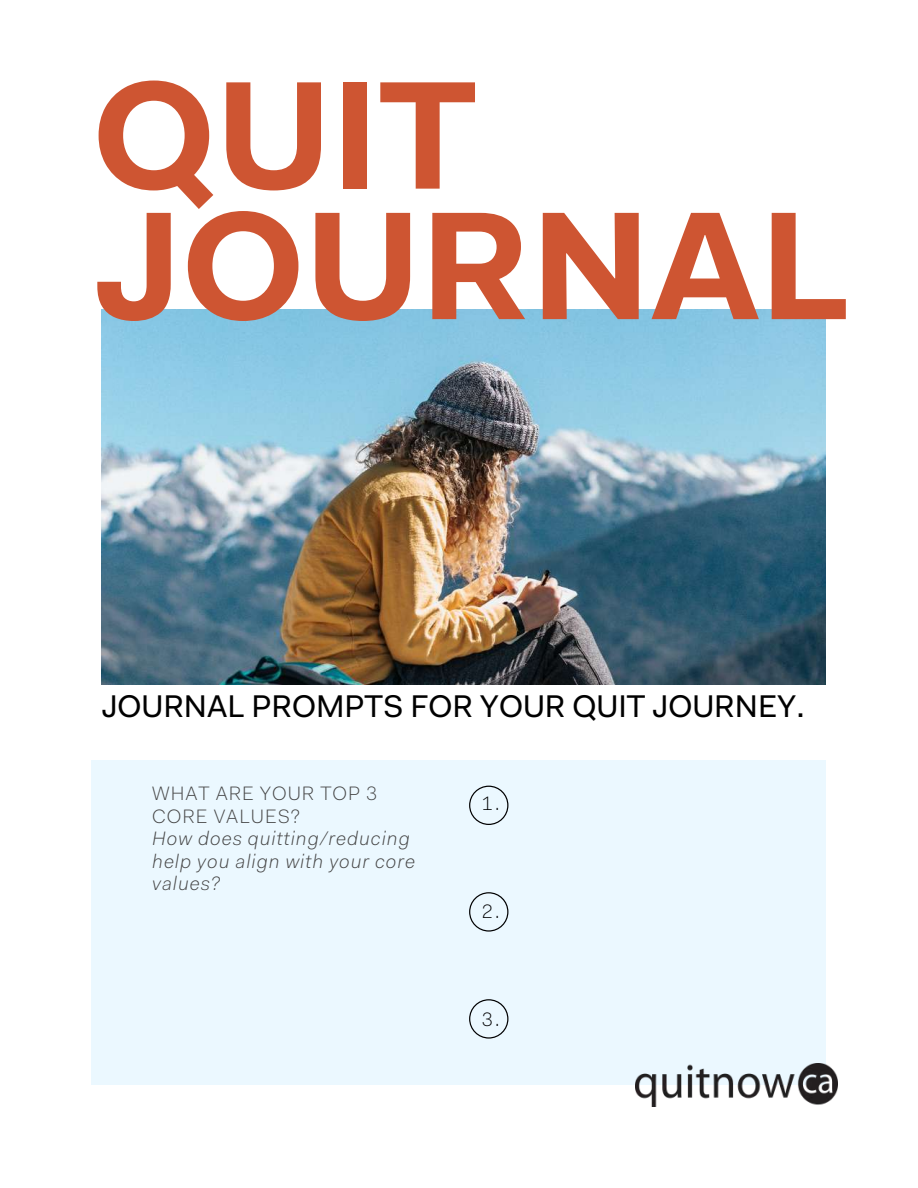
<style>
.page{position:relative;width:918px;height:1188px;background:#fff}
.page>*{position:absolute;margin:0;border:0;box-sizing:border-box;transform-origin:0 0}
.t1{font:700 154.5px/130.5px "Fakt Pro";color:#ce5532}
.t2{font:31.5px "Fakt Pro";color:#000}
.t3{font:italic 300 19.5px/22.5px "Fakt Pro";letter-spacing:.05em;color:#444}
.t4{font:300 19.5px/22.5px "Fakt Pro";letter-spacing:.05em;color:#444}
.t5{font:300 19.5px "Fakt Pro";color:#000}
</style>
<div class="page">
<img style="left:101px;top:310px;width:725px;height:374px">
<div style="left:92px;top:761px;width:734px;height:324px;background:#ebf8ff"></div>
<svg style="left:469px;top:786px;width:39px;height:39px"></svg>
<svg style="left:469px;top:892px;width:39px;height:40px"></svg>
<svg style="left:469px;top:999px;width:39px;height:40px"></svg>
<img style="left:636px;top:1063px;width:201px;height:44px">
<h1 class="t1" style="left:92px;top:85px;width:762px">QUIT<br>JOURNAL</h1>
<h2 class="t2" style="left:101px;top:694px;width:705px">JOURNAL PROMPTS FOR YOUR QUIT JOURNEY.</h2>
<p class="t4" style="left:152px;top:784px;width:227px">WHAT ARE YOUR TOP 3<br>CORE VALUES?</p>
<p class="t3" style="left:152px;top:829px;width:264px">How does quitting/reducing help you align with your core values?</p>
<p class="t5" style="left:482px;top:795px;width:19px">1.</p>
<p class="t5" style="left:482px;top:903px;width:19px">2.</p>
<p class="t5" style="left:482px;top:1011px;width:19px">3.</p>
</div>
